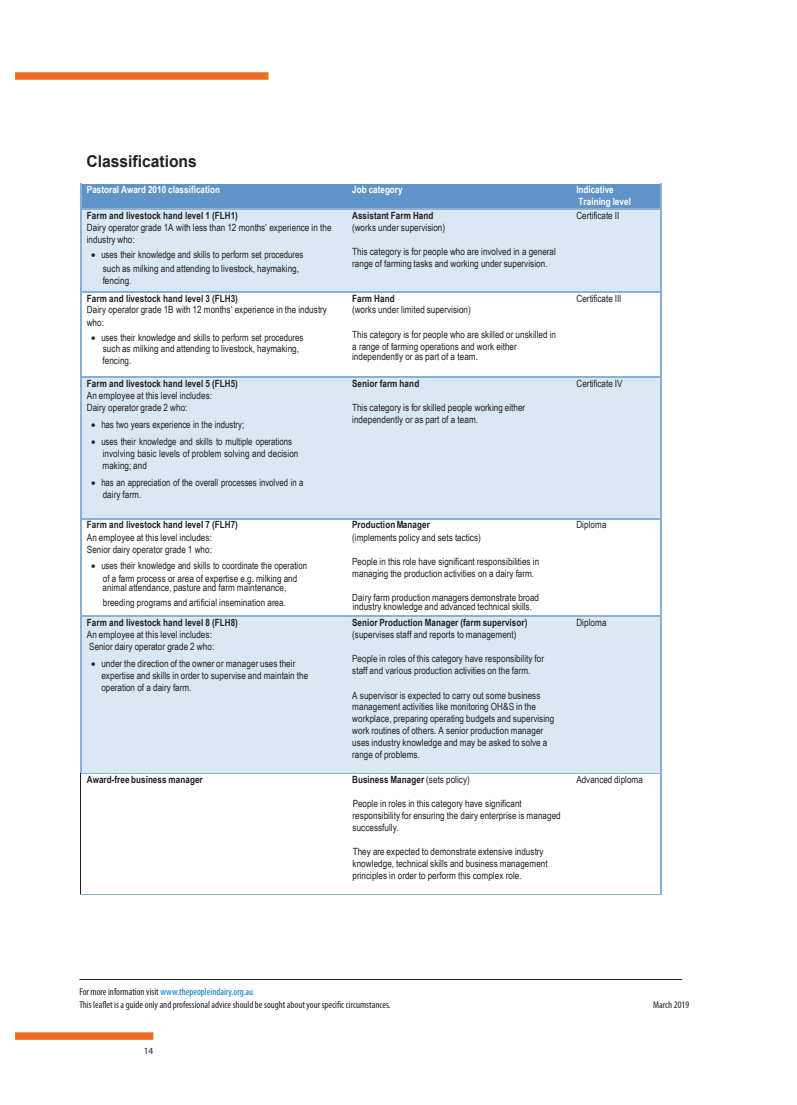
<style>
.page{position:relative;width:797px;height:1105px;background:#fff}
.page>*{position:absolute;margin:0;border:0;box-sizing:border-box;transform-origin:0 0}
.t1{font:700 16.38px "Arial";color:#231f20;scale:.96 1}
.t2{font:condensed 10px/12.5px "Myriad Pro";color:#231f20}
.t3{font:9.88px/12px "Arial Narrow";letter-spacing:.005em;color:#231f20}
.t4{font:9.88px/12px "Arial Narrow";letter-spacing:.005em;color:#231f20;scale:.96 1}
.t5{font:700 9.88px "Arial Narrow";letter-spacing:.005em;color:#231f20}
.t6{font:700 9.88px/11.9px "Arial Narrow";letter-spacing:.005em;color:#fff}
.t7{font:9.38px "Myriad Pro";color:#231f20}
.s1{font-weight:400}
.s2{color:#007ac2}
</style>
<div class="page">
<div style="left:16px;top:72px;width:252px;height:8px;background:#ec6e23"></div>
<div style="left:16px;top:1032px;width:137px;height:8px;background:#ec6e23"></div>
<hr style="left:79px;top:979px;width:603px;height:1px;background:#231f20">
<img style="left:81px;top:184px;width:579px;height:589px">
<hr style="left:81px;top:208px;width:262px;height:2px;background:#8bb0d8">
<hr style="left:344px;top:208px;width:226px;height:2px;background:#8bb0d8">
<hr style="left:571px;top:208px;width:89px;height:2px;background:#8bb0d8">
<hr style="left:81px;top:291px;width:262px;height:1px;background:#8bb0d8">
<hr style="left:344px;top:291px;width:226px;height:1px;background:#8bb0d8">
<hr style="left:571px;top:291px;width:89px;height:1px;background:#8bb0d8">
<hr style="left:81px;top:377px;width:262px;height:1px;background:#8bb0d8">
<hr style="left:344px;top:377px;width:226px;height:1px;background:#8bb0d8">
<hr style="left:571px;top:377px;width:89px;height:1px;background:#8bb0d8">
<svg style="left:80px;top:184px;width:1px;height:335px"></svg>
<hr style="left:81px;top:518px;width:262px;height:1px;background:#8bb0d8">
<hr style="left:344px;top:518px;width:226px;height:1px;background:#8bb0d8">
<hr style="left:571px;top:518px;width:89px;height:1px;background:#8bb0d8">
<svg style="left:660px;top:184px;width:1px;height:335px"></svg>
<hr style="left:80px;top:519px;width:1px;height:96px;background:#8bb0d8">
<hr style="left:660px;top:519px;width:1px;height:96px;background:#8bb0d8">
<hr style="left:81px;top:615px;width:262px;height:1px;background:#8bb0d8">
<hr style="left:344px;top:615px;width:226px;height:1px;background:#8bb0d8">
<hr style="left:571px;top:615px;width:89px;height:1px;background:#8bb0d8">
<hr style="left:80px;top:616px;width:1px;height:157px;background:#8bb0d8">
<hr style="left:660px;top:616px;width:1px;height:157px;background:#8bb0d8">
<hr style="left:82px;top:773px;width:261px;height:1px;background:#8bb0d8">
<hr style="left:344px;top:773px;width:226px;height:1px;background:#8bb0d8">
<hr style="left:571px;top:773px;width:89px;height:1px;background:#8bb0d8">
<svg style="left:80px;top:773px;width:2px;height:122px"></svg>
<hr style="left:81px;top:894px;width:262px;height:1px;background:#8bb0d8">
<hr style="left:343px;top:894px;width:227px;height:1px;background:#8bb0d8">
<hr style="left:570px;top:894px;width:90px;height:1px;background:#8bb0d8">
<svg style="left:660px;top:773px;width:1px;height:122px"></svg>
<h1 class="t1" style="left:87px;top:150px;width:116px">Classifications</h1>
<p class="t6" style="left:87px;top:183px;width:135px">Pastoral Award 2010 classification</p>
<p class="t6" style="left:352px;top:183px;width:52px">Job category</p>
<p class="t6" style="left:576px;top:183px;width:56px">Indicative<br>Training level</p>
<p class="t5" style="left:87px;top:208px;width:152px">Farm and livestock hand level 1 (FLH1)</p>
<p class="t5" style="left:352px;top:208px;width:83px">Assistant Farm Hand</p>
<p class="t3" style="left:576px;top:209px;width:44px">Certificate II</p>
<p class="t3" style="left:87px;top:221px;width:246px">Dairy operator grade 1A with less than 12 months’ experience in the</p>
<p class="t3" style="left:352px;top:221px;width:95px">(works under supervision)</p>
<p class="t3" style="left:87px;top:233px;width:49px">industry who:</p>
<p class="t4" style="left:91px;top:248px;width:222px">• uses their knowledge and skills to perform set procedures</p>
<p class="t3" style="left:352px;top:245px;width:205px">This category is for people who are involved in a general</p>
<p class="t3" style="left:103px;top:262px;width:198px">such as milking and attending to livestock, haymaking,</p>
<p class="t3" style="left:352px;top:257px;width:197px">range of farming tasks and working under supervision.</p>
<p class="t3" style="left:103px;top:274px;width:30px">fencing.</p>
<p class="t5" style="left:87px;top:291px;width:152px">Farm and livestock hand level 3 (FLH3)</p>
<p class="t5" style="left:352px;top:291px;width:44px">Farm Hand</p>
<p class="t3" style="left:576px;top:292px;width:47px">Certificate III</p>
<p class="t3" style="left:87px;top:304px;width:241px">Dairy operator grade 1B with 12 months’ experience in the industry</p>
<p class="t3" style="left:352px;top:304px;width:120px">(works under limited supervision)</p>
<p class="t3" style="left:87px;top:316px;width:19px">who:</p>
<p class="t4" style="left:91px;top:331px;width:222px">• uses their knowledge and skills to perform set procedures</p>
<p class="t3" style="left:352px;top:328px;width:205px">This category is for people who are skilled or unskilled in</p>
<p class="t3" style="left:103px;top:342px;width:198px">such as milking and attending to livestock, haymaking,</p>
<p class="t3" style="left:352px;top:340px;width:166px">a range of farming operations and work either</p>
<p class="t3" style="left:103px;top:354px;width:30px">fencing.</p>
<p class="t3" style="left:352px;top:350px;width:127px">independently or as part of a team.</p>
<p class="t5" style="left:87px;top:376px;width:152px">Farm and livestock hand level 5 (FLH5)</p>
<p class="t5" style="left:352px;top:376px;width:69px">Senior farm hand</p>
<p class="t3" style="left:576px;top:377px;width:48px">Certificate IV</p>
<p class="t3" style="left:87px;top:389px;width:127px">An employee at this level includes:<br>Dairy operator grade 2 who:</p>
<p class="t3" style="left:352px;top:401px;width:175px">This category is for skilled people working either</p>
<p class="t4" style="left:91px;top:418px;width:161px">• has two years experience in the industry;</p>
<p class="t3" style="left:352px;top:413px;width:127px">independently or as part of a team.</p>
<p class="t4" style="left:103px;top:435px;width:205px;text-indent:-11px">• uses their knowledge and skills to multiple operations involving basic levels of problem solving and decision making; and</p>
<p class="t4" style="left:103px;top:476px;width:211px;text-indent:-11px">• has an appreciation of the overall processes involved in a dairy farm.</p>
<p class="t5" style="left:87px;top:517px;width:152px">Farm and livestock hand level 7 (FLH7)</p>
<p class="t3" style="left:87px;top:531px;width:127px">An employee at this level includes:<br>Senior dairy operator grade 1 who:</p>
<p class="t4" style="left:91px;top:559px;width:226px;line-height:12.4px;text-align:center">• uses their knowledge and skills to coordinate the operation of a farm process or area of expertise e.g. milking and</p>
<p class="t3" style="left:103px;top:580px;width:185px;line-height:14.9px">animal attendance, pasture and farm maintenance, breeding programs and artificial insemination area.</p>
<p class="t5" style="left:87px;top:615px;width:152px">Farm and livestock hand level 8 (FLH8)</p>
<p class="t3" style="left:87px;top:628px;width:129px">An employee at this level includes:<br>Senior dairy operator grade 2 who:</p>
<p class="t3" style="left:101px;top:657px;width:208px;text-indent:-10px">• under the direction of the owner or manager uses their expertise and skills in order to supervise and maintain the operation of a dairy farm.</p>
<p class="t5" style="left:352px;top:517px;width:79px">ProductionManager</p>
<p class="t3" style="left:352px;top:531px;width:130px">(implements policy and sets tactics)</p>
<p class="t3" style="left:352px;top:555px;width:189px">People in this role have significant responsibilities in managing the production activities on a dairy farm.</p>
<p class="t3" style="left:352px;top:592px;width:188px;line-height:9.8px">Dairy farm production managers demonstrate broad industry knowledge and advanced technical skills.</p>
<p class="t5" style="left:352px;top:615px;width:177px">Senior Production Manager (farm supervisor)</p>
<p class="t3" style="left:352px;top:628px;width:166px">(supervises staff and reports to management)</p>
<p class="t3" style="left:352px;top:653px;width:193px;line-height:11.6px">People in roles of this category have responsibility for staff and various production activities on the farm.</p>
<p class="t3" style="left:352px;top:689px;width:204px">A supervisor is expected to carry out some business management activities like monitoring OH&amp;S in the workplace, preparing operating budgets and supervising work routines of others. A senior production manager uses industry knowledge and may be asked to solve a range of problems.</p>
<p class="t3" style="left:576px;top:518px;width:32px">Diploma</p>
<p class="t3" style="left:576px;top:616px;width:32px">Diploma</p>
<p class="t5" style="left:87px;top:772px;width:117px">Award-free business manager</p>
<p class="t5" style="left:352px;top:772px;width:119px">Business Manager <span class="s1">(sets policy)</span></p>
<p class="t3" style="left:576px;top:773px;width:68px">Advanced diploma</p>
<p class="t3" style="left:352px;top:797px;width:210px">People in roles in this category have significant responsibility for ensuring the dairy enterprise is managed successfully.</p>
<p class="t3" style="left:352px;top:845px;width:197px">They are expected to demonstrate extensive industry knowledge, technical skills and business management principles in order to perform this complex role.</p>
<p class="t2" style="left:79px;top:985px;width:313px">For more information visit <span class="s2">www.thepeopleindairy.org.au<br></span>This leaflet is a guide only and professional advice should be sought about your specific circumstances.</p>
<p class="t7" style="left:144px;top:1045px;width:11px">14</p>
<p class="t2" style="left:653px;top:998px;width:38px">March 2019</p>
</div>
